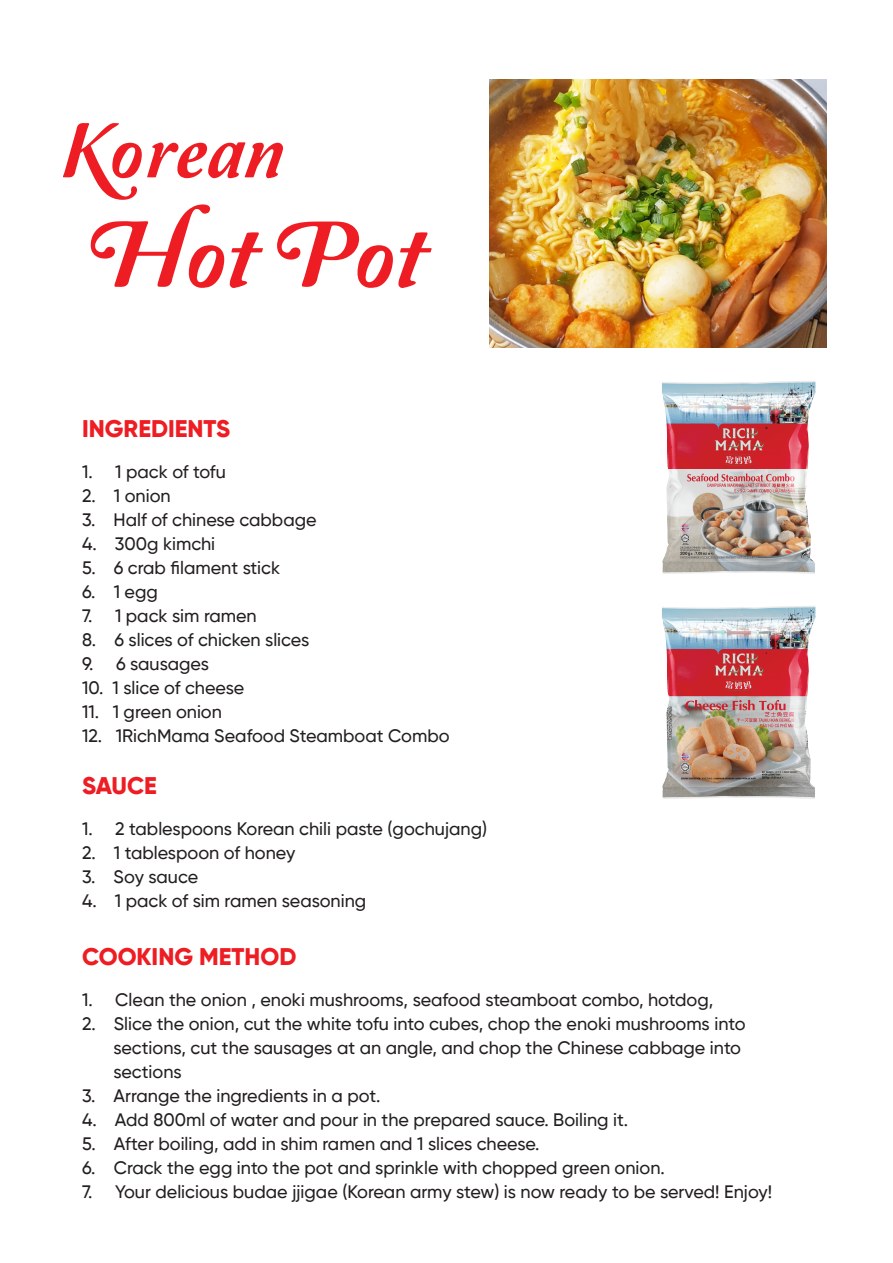
<style>
.page{position:relative;width:893px;height:1263px;background:#fff}
.page>*{position:absolute;margin:0;border:0;box-sizing:border-box;transform-origin:0 0}
.t1{font:97.5px "Amperzand";color:#ee1d23}
.t2{font:81px "Amperzand";color:#ee1d23}
.t3{font:800 24px "Gilroy";color:#ee1d23}
.t4{font:500 18px/24px "Gilroy";color:#231f20}
</style>
<div class="page">
<img style="left:490px;top:80px;width:336px;height:268px">
<img style="left:662px;top:381px;width:154px;height:193px">
<img style="left:662px;top:606px;width:154px;height:193px">
<h2 class="t2" style="left:57px;top:109px;width:227px">Korean</h2>
<h1 class="t1" style="left:88px;top:204px;width:337px">Hot Pot</h1>
<h3 class="t3" style="left:82px;top:414px;width:150px">INGREDIENTS</h3>
<p class="t4" style="left:82px;top:460px;width:145px">1. 1 pack of tofu</p>
<p class="t4" style="left:82px;top:484px;width:90px">2. 1 onion</p>
<p class="t4" style="left:82px;top:508px;width:236px">3. Half of chinese cabbage</p>
<p class="t4" style="left:82px;top:532px;width:135px">4. 300g kimchi</p>
<p class="t4" style="left:82px;top:556px;width:200px">5. 6 crab filament stick</p>
<p class="t4" style="left:82px;top:580px;width:77px">6. 1 egg</p>
<p class="t4" style="left:82px;top:604px;width:176px">7. 1 pack sim ramen</p>
<p class="t4" style="left:82px;top:628px;width:229px">8. 6 slices of chicken slices</p>
<p class="t4" style="left:82px;top:652px;width:128px">9. 6 sausages</p>
<p class="t4" style="left:82px;top:676px;width:164px">10. 1 slice of cheese</p>
<p class="t4" style="left:82px;top:700px;width:141px">11. 1 green onion</p>
<p class="t4" style="left:82px;top:724px;width:369px">12. 1RichMama Seafood Steamboat Combo</p>
<h3 class="t3" style="left:82px;top:771px;width:76px">SAUCE</h3>
<p class="t4" style="left:82px;top:817px;width:407px">1. 2 tablespoons Korean chili paste (gochujang)</p>
<p class="t4" style="left:82px;top:841px;width:215px">2. 1 tablespoon of honey</p>
<p class="t4" style="left:82px;top:865px;width:118px">3. Soy sauce</p>
<p class="t4" style="left:82px;top:889px;width:286px">4. 1 pack of sim ramen seasoning</p>
<h3 class="t3" style="left:82px;top:941px;width:216px">COOKING METHOD</h3>
<p class="t4" style="left:82px;top:987px;width:633px">1. Clean the onion , enoki mushrooms, seafood steamboat combo, hotdog,</p>
<p class="t4" style="left:114px;top:1011px;width:634px;text-indent:-32px">2. Slice the onion, cut the white tofu into cubes, chop the enoki mushrooms into sections, cut the sausages at an angle, and chop the Chinese cabbage into sections</p>
<p class="t4" style="left:82px;top:1083px;width:300px">3. Arrange the ingredients in a pot.</p>
<p class="t4" style="left:82px;top:1107px;width:548px">4. Add 800ml of water and pour in the prepared sauce. Boiling it.</p>
<p class="t4" style="left:82px;top:1131px;width:459px">5. After boiling, add in shim ramen and 1 slices cheese.</p>
<p class="t4" style="left:82px;top:1155px;width:584px">6. Crack the egg into the pot and sprinkle with chopped green onion.</p>
<p class="t4" style="left:82px;top:1179px;width:692px">7. Your delicious budae jjigae (Korean army stew) is now ready to be served! Enjoy!</p>
</div>
